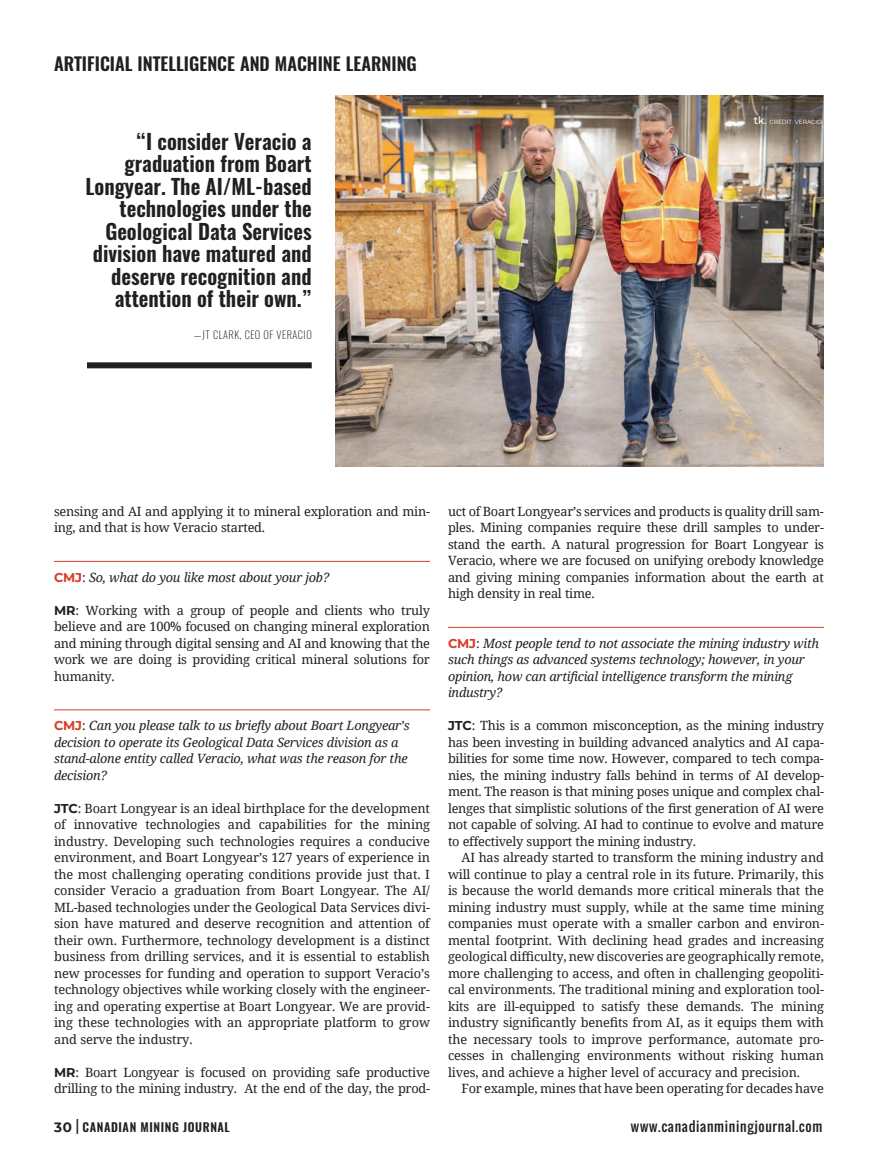
<style>
.page{position:relative;width:878px;height:1161px;background:#fff}
.page>*{position:absolute;margin:0;border:0;box-sizing:border-box;transform-origin:0 0}
.t1{font:600 21px/22.5px "Oswald";color:#231f20;text-align:right}
.t2{font:600 18px "Oswald";color:#231f20}
.t3{font:13.5px "Oswald";letter-spacing:.05em;color:#231f20}
.t4{font:12.75px/16.5px "Noto Serif";letter-spacing:-.02em;color:#231f20;text-align:justify}
.t5{font:italic 12.75px/16.5px "Noto Serif";letter-spacing:-.02em;color:#231f20}
.t6{font:600 12px "Oswald";letter-spacing:.05em;color:#231f20}
.t7{font:200 10.5px "Oswald";letter-spacing:.05em;color:#231f20}
.t8{font:6px "Montserrat";letter-spacing:-.01em;color:#fff}
.s1{font-weight:500;font-size:10.5px}
.s2{font-size:10.5px}
.s3{font-family:"Montserrat";font-weight:700;font-style:normal;color:#d63c27}
.s4{font-style:normal}
.s5{font-family:"Montserrat";font-weight:700}
.s6{font-family:"Montserrat";font-weight:700;font-size:13.5px}
.s7{font-weight:400;font-size:15px}
</style>
<div class="page">
<hr style="left:54px;top:561px;width:376px;height:1px;background:#d63c27">
<hr style="left:54px;top:709px;width:376px;height:1px;background:#d63c27">
<hr style="left:448px;top:627px;width:376px;height:1px;background:#d63c27">
<img style="left:335px;top:95px;width:489px;height:371px">
<div style="left:87px;top:362px;width:225px;height:6px;background:#231f20"></div>
<h2 class="t2" style="left:54px;top:51px;width:364px">ARTIFICIAL INTELLIGENCE AND MACHINE LEARNING</h2>
<h1 class="t1" style="left:85px;top:131px;width:228px">“I consider Veracio a graduation from Boart<br>Longyear. The AI/ML-based technologies under the<br>Geological Data Services division have matured and deserve recognition and attention of their own.”</h1>
<p class="t7" style="left:194px;top:325px;width:119px">—JT CLARK, CEO OF VERACIO</p>
<p class="t8" style="left:753px;top:118px;width:70px"><span class="s1">tk</span><span class="s2">.</span> CREDIT: VERACIO</p>
<p class="t4" style="left:54px;top:503px;width:377px">sensing and AI and applying it to mineral exploration and min&shy;ing, and that is how Veracio started.</p>
<p class="t5" style="left:54px;top:569px;width:277px"><span class="s3">CMJ</span><span class="s4">:</span> So, what do you like most about your job?</p>
<p class="t4" style="left:54px;top:602px;width:377px"><span class="s5">MR</span>: Working with a group of people and clients who truly believe and are 100% focused on changing mineral exploration and mining through digital sensing and AI and knowing that the work we are doing is providing critical mineral solutions for humanity.</p>
<p class="t5" style="left:54px;top:717px;width:357px"><span class="s3">CMJ</span><span class="s4">:</span> Can you please talk to us briefly about Boart Longyear’s decision to operate its Geological Data Services division as a stand-alone entity called Veracio, what was the reason for the decision?</p>
<p class="t4" style="left:54px;top:800px;width:377px"><span class="s5">JTC</span>: Boart Longyear is an ideal birthplace for the development of innovative technologies and capabilities for the mining industry. Developing such technologies requires a conducive environment, and Boart Longyear’s 127 years of experience in the most challenging operating conditions provide just that. I consider Veracio a graduation from Boart Longyear. The AI/ ML-based technologies under the Geological Data Services divi&shy;sion have matured and deserve recognition and attention of their own. Furthermore, technology development is a distinct business from drilling services, and it is essential to establish new processes for funding and operation to support Veracio’s technology objectives while working closely with the engineer&shy;ing and operating expertise at Boart Longyear. We are provid&shy;ing these technologies with an appropriate platform to grow and serve the industry.</p>
<p class="t4" style="left:54px;top:1064px;width:377px"><span class="s5">MR</span>: Boart Longyear is focused on providing safe productive drilling to the mining industry. At the end of the day, the prod-</p>
<p class="t4" style="left:448px;top:503px;width:377px">uct of Boart Longyear’s services and products is quality drill sam&shy;ples. Mining companies require these drill samples to under&shy;stand the earth. A natural progression for Boart Longyear is Veracio, where we are focused on unifying orebody knowledge and giving mining companies information about the earth at high density in real time.</p>
<p class="t5" style="left:448px;top:635px;width:372px"><span class="s3">CMJ</span><span class="s4">:</span> Most people tend to not associate the mining industry with such things as advanced systems technology; however, in your opinion, how can artificial intelligence transform the mining industry?</p>
<p class="t4" style="left:448px;top:717px;width:377px"><span class="s5">JTC</span>: This is a common misconception, as the mining industry has been investing in building advanced analytics and AI capa&shy;bilities for some time now. However, compared to tech compa&shy;nies, the mining industry falls behind in terms of AI develop&shy;ment. The reason is that mining poses unique and complex chal&shy;lenges that simplistic solutions of the first generation of AI were not capable of solving. AI had to continue to evolve and mature to effectively support the mining industry.</p>
<p class="t4" style="left:448px;top:849px;width:377px;text-indent:14px">AI has already started to transform the mining industry and will continue to play a central role in its future. Primarily, this is because the world demands more critical minerals that the mining industry must supply, while at the same time mining companies must operate with a smaller carbon and environ&shy;mental footprint. With declining head grades and increasing geological difficulty, new discoveries are geographically remote, more challenging to access, and often in challenging geopoliti&shy;cal environments. The traditional mining and exploration tool&shy;kits are ill-equipped to satisfy these demands. The mining industry significantly benefits from AI, as it equips them with the necessary tools to improve performance, automate pro&shy;cesses in challenging environments without risking human lives, and achieve a higher level of accuracy and precision.</p>
<p class="t4" style="left:461px;top:1080px;width:364px">For example, mines that have been operating for decades have</p>
<p class="t6" style="left:54px;top:1118px;width:177px"><span class="s6">30</span> <span class="s7">|</span> CANADIAN MINING JOURNAL</p>
<p class="t3" style="left:631px;top:1116px;width:193px">www.canadianminingjournal.com</p>
</div>
